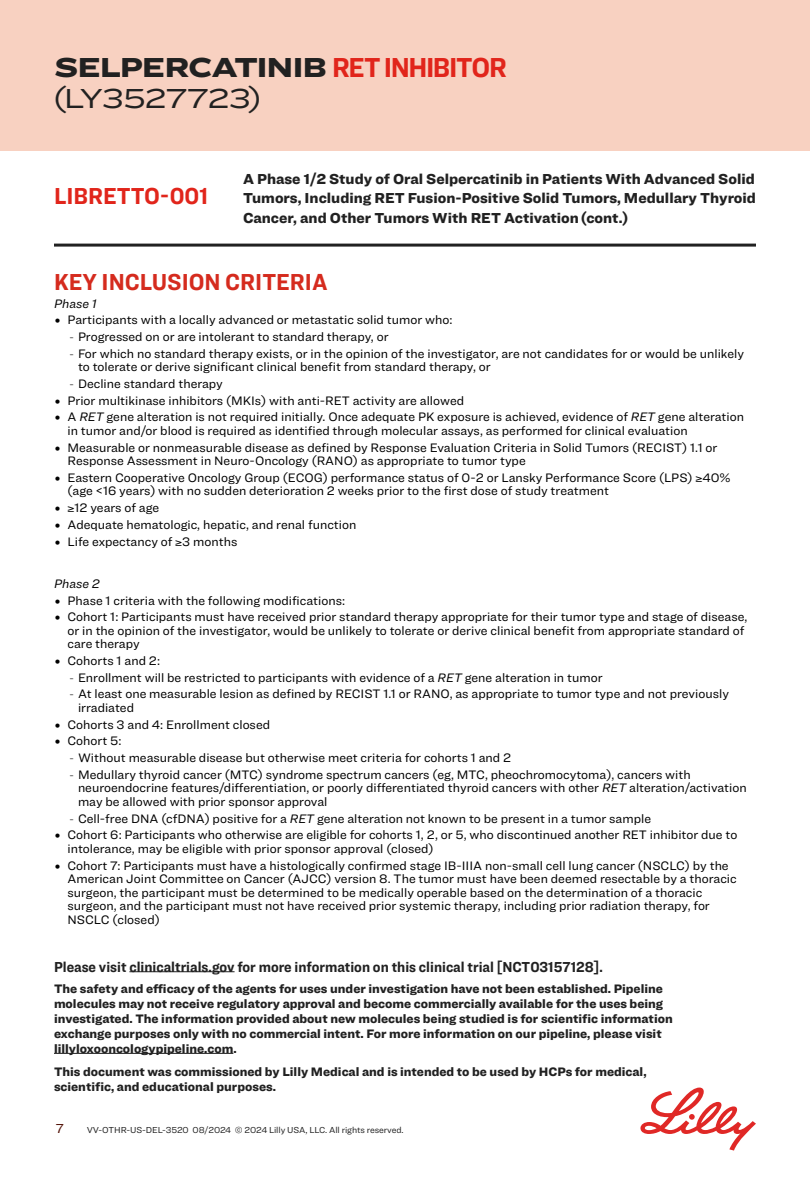
<style>
.page{position:relative;width:810px;height:1188px;background:#fff}
.page>*{position:absolute;margin:0;border:0;box-sizing:border-box;transform-origin:0 0}
.t1{font:900 28.5px/31.5px "Ringside Extra Wide";letter-spacing:-.04em;color:#212121}
.t2{font:700 24px "Ringside Narrow";color:#d52b1e}
.t3{font:700 24px "Ringside Narrow";color:#e1251b}
.t4{font:900 15px/19.5px "Ringside";color:#212121;text-align:justify}
.t5{font:700 15px "Ringside Narrow";color:#212121}
.t6{font:13.5px "Ringside";color:#521207}
.t7{font:12.75px/13.5px "Ringside";color:#000}
.t8{font:900 12.75px/15px "Ringside";color:#212121}
.t9{font:italic 12.75px "Ringside";color:#000}
.t10{font:9px "Ringside";letter-spacing:-.01em;color:#212121}
.s1{font-family:"Ringside Narrow";font-weight:700;color:#e1251b}
.s2{font-weight:400}
.s3{font-family:"DIN Pro";font-weight:300}
.s4{font-family:"DIN Pro";font-weight:300;font-size:12px}
.s5{font-style:italic}
</style>
<div class="page">
<svg style="left:640px;top:1088px;width:116px;height:63px"></svg>
<hr style="left:54px;top:1053px;width:179px;height:1px;background:#212121">
<div style="left:0;top:0;width:810px;height:150px;background:#f8d1c1"></div>
<hr style="left:129px;top:971px;width:106px;height:1px;background:#212121">
<hr style="left:54px;top:244px;width:702px;height:3px;background:#212121">
<h1 class="t1" style="left:54px;top:50px;width:454px">SELPERCATINIB <span class="s1">RET INHIBITOR </span><span class="s2">(LY3527723)</span></h1>
<h2 class="t3" style="left:54px;top:179px;width:156px">LIBRETTO-001</h2>
<p class="t4" style="left:243px;top:168px;width:515px">A Phase 1/2 Study of Oral Selpercatinib in Patients With Advanced Solid Tumors, Including RET Fusion-Positive Solid Tumors, Medullary Thyroid Cancer, and Other Tumors With RET Activation(cont.)</p>
<h2 class="t2" style="left:54px;top:264px;width:275px">KEY INCLUSION CRITERIA</h2>
<p class="t9" style="left:54px;top:294px;width:44px">Phase 1</p>
<p class="t7" style="left:54px;top:313px;width:400px"><span class="s3">•</span> Participants with a locally advanced or metastatic solid tumor who:</p>
<p class="t7" style="left:69px;top:330px;width:321px"><span class="s4">-</span> Progressed on or are intolerant to standard therapy, or</p>
<p class="t7" style="left:78px;top:346px;width:668px;text-indent:-9px"><span class="s4">-</span> For which no standard therapy exists, or in the opinion of the investigator, are not candidates for or would be unlikely to tolerate or derive significant clinical benefit from standard therapy, or</p>
<p class="t7" style="left:69px;top:377px;width:155px"><span class="s4">-</span> Decline standard therapy</p>
<p class="t7" style="left:54px;top:393px;width:412px"><span class="s3">•</span> Prior multikinase inhibitors (MKIs) with anti-RET activity are allowed</p>
<p class="t7" style="left:68px;top:410px;width:678px;text-indent:-14px"><span class="s3">•</span> A <span class="s5">RET</span> gene alteration is not required initially. Once adequate PK exposure is achieved, evidence of <span class="s5">RET</span> gene alteration in tumor and/or blood is required as identified through molecular assays, as performed for clinical evaluation</p>
<p class="t7" style="left:68px;top:440px;width:652px;text-indent:-14px"><span class="s3">•</span> Measurable or nonmeasurable disease as defined by Response Evaluation Criteria in Solid Tumors (RECIST) 1.1 or<br>Response Assessment in Neuro-Oncology (RANO) as appropriate to tumor type</p>
<p class="t7" style="left:68px;top:471px;width:665px;text-indent:-14px"><span class="s3">•</span> Eastern Cooperative Oncology Group (ECOG) performance status of 0-2 or Lansky Performance Score (LPS) ≥40% (age &lt;16 years) with no sudden deterioration 2 weeks prior to the first dose of study treatment</p>
<p class="t7" style="left:54px;top:501px;width:107px"><span class="s3">•</span> ≥12 years of age</p>
<p class="t7" style="left:54px;top:518px;width:304px"><span class="s3">•</span> Adequate hematologic, hepatic, and renal function</p>
<p class="t7" style="left:54px;top:534px;width:185px"><span class="s3">•</span> Life expectancy of ≥3 months</p>
<p class="t9" style="left:54px;top:574px;width:47px">Phase 2</p>
<p class="t7" style="left:54px;top:593px;width:293px"><span class="s3">•</span> Phase 1 criteria with the following modifications:</p>
<p class="t7" style="left:68px;top:610px;width:681px;text-indent:-14px"><span class="s3">•</span> Cohort 1: Participants must have received prior standard therapy appropriate for their tumor type and stage of disease, or in the opinion of the investigator, would be unlikely to tolerate or derive clinical benefit from appropriate standard of care therapy</p>
<p class="t7" style="left:54px;top:654px;width:108px"><span class="s3">•</span> Cohorts 1 and 2:</p>
<p class="t7" style="left:69px;top:670px;width:535px"><span class="s4">-</span> Enrollment will be restricted to participants with evidence of a <span class="s5">RET</span> gene alteration in tumor</p>
<p class="t7" style="left:78px;top:687px;width:652px;text-indent:-9px"><span class="s4">-</span> At least one measurable lesion as defined by RECIST 1.1 or RANO, as appropriate to tumor type and not previously irradiated</p>
<p class="t7" style="left:54px;top:717px;width:218px"><span class="s3">•</span> Cohorts 3 and 4: Enrollment closed</p>
<p class="t7" style="left:54px;top:734px;width:69px"><span class="s3">•</span> Cohort 5:</p>
<p class="t7" style="left:69px;top:751px;width:444px"><span class="s4">-</span> Without measurable disease but otherwise meet criteria for cohorts 1 and 2</p>
<p class="t7" style="left:78px;top:768px;width:670px;text-indent:-9px"><span class="s4">-</span> Medullary thyroid cancer (MTC) syndrome spectrum cancers (eg, MTC, pheochromocytoma), cancers with neuroendocrine features/differentiation, or poorly differentiated thyroid cancers with other <span class="s5">RET</span> alteration/activation may be allowed with prior sponsor approval</p>
<p class="t7" style="left:69px;top:811px;width:584px"><span class="s4">-</span> Cell-free DNA (cfDNA) positive for a <span class="s5">RET</span> gene alteration not known to be present in a tumor sample</p>
<p class="t7" style="left:68px;top:828px;width:671px;text-indent:-14px"><span class="s3">•</span> Cohort 6: Participants who otherwise are eligible for cohorts 1, 2, or 5, who discontinued another RET inhibitor due to intolerance, may be eligible with prior sponsor approval (closed)</p>
<p class="t7" style="left:68px;top:858px;width:671px;text-indent:-14px"><span class="s3">•</span> Cohort 7: Participants must have a histologically confirmed stage IB-IIIA non-small cell lung cancer (NSCLC) by the American Joint Committee on Cancer (AJCC) version 8. The tumor must have been deemed resectable by a thoracic surgeon, the participant must be determined to be medically operable based on the determination of a thoracic surgeon, and the participant must not have received prior systemic therapy, including prior radiation therapy, for NSCLC (closed)</p>
<p class="t5" style="left:54px;top:956px;width:550px">Please visit clinicaltrials.gov for more information on this clinical trial [NCT03157128].</p>
<p class="t8" style="left:54px;top:981px;width:620px">The safety and efficacy of the agents for uses under investigation have not been established. Pipeline molecules may not receive regulatory approval and become commercially available for the uses being investigated. The information provided about new molecules being studied is for scientific information exchange purposes only with no commercial intent. For more information on our pipeline, please visit lillyloxooncologypipeline.com.</p>
<p class="t8" style="left:54px;top:1063px;width:594px">This document was commissioned by Lilly Medical and is intended to be used by HCPs for medical, scientific, and educational purposes.</p>
<p class="t6" style="left:56px;top:1119px;width:9px">7</p>
<p class="t10" style="left:87px;top:1124px;width:318px">VV-OTHR-US-DEL-3520 08/2024 © 2024 Lilly USA, LLC. All rights reserved.</p>
</div>
